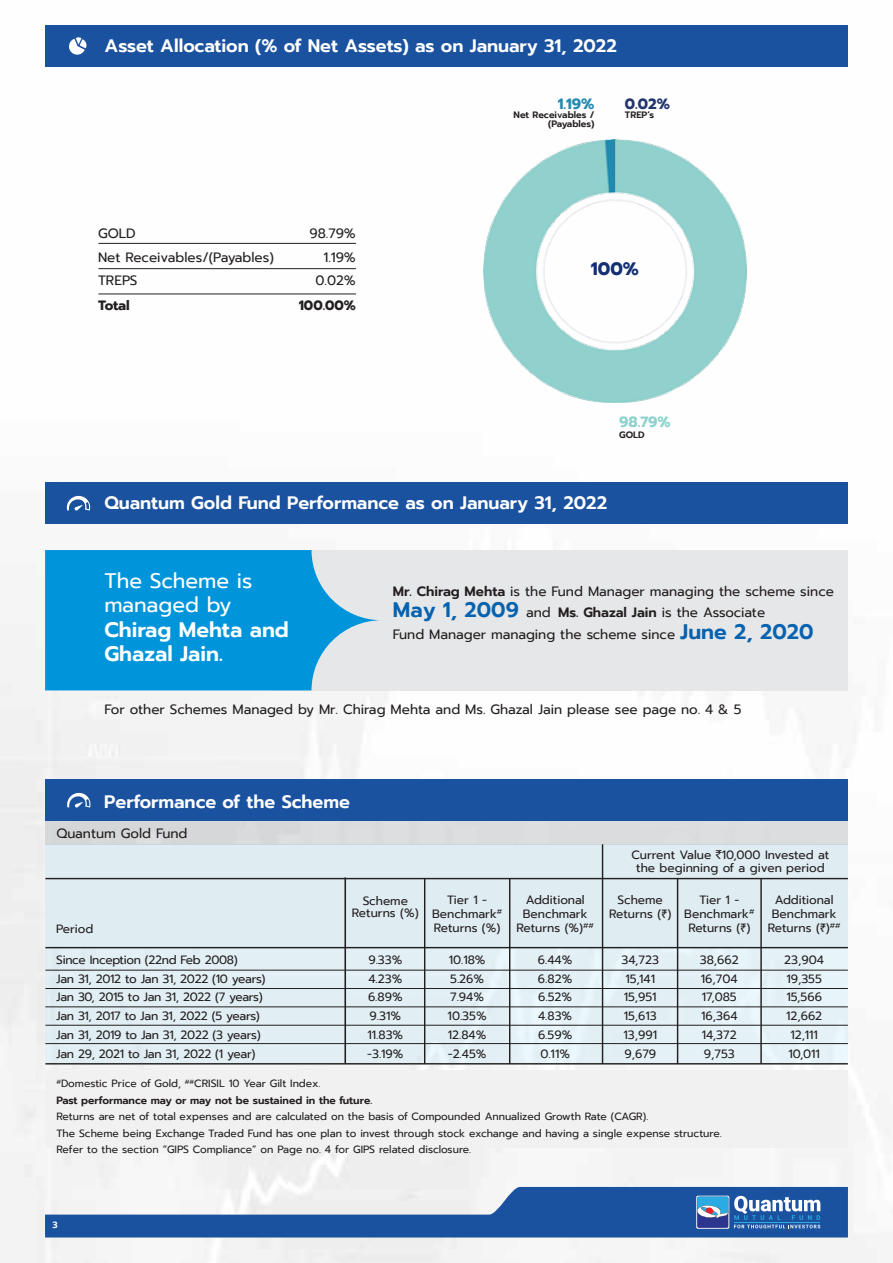
<style>
.page{position:relative;width:893px;height:1263px;background:#fff}
.page>*{position:absolute;margin:0;border:0;box-sizing:border-box;transform-origin:0 0}
.t1{font:600 21px/24.3px "Prompt";color:#fff}
.t2{font:21px/24.3px "Prompt";color:#fff}
.t3{font:600 18px "Prompt";color:#fff}
.t4{font:700 18px "Prompt";color:#132f71}
.t5{font:700 14.85px "Prompt";color:#8dd2ce}
.t6{font:700 14.85px "Prompt";color:#2489ae}
.t7{font:700 14.85px "Prompt";color:#24356e}
.t8{font:13.5px/23.2px "Prompt";color:#231f20}
.t9{font:700 13.5px "Prompt";color:#231f20}
.t10{font:12px/18.8px "Prompt";color:#231f20;text-align:center}
.t11{font:12px/18.8px "Prompt";letter-spacing:-.025em;color:#231f20}
.t12{font:10.5px/16.5px "Prompt";color:#231f20}
.t13{font:600 10.5px/16.5px "Prompt";color:#231f20}
.t14{font:600 9.3px/9.3px "Prompt";color:#231f20;text-align:right}
.t15{font:600 9px "Prompt";color:#fff}
.s1{font-weight:600}
.s2{font-weight:600;font-size:21px;color:#0562af}
.s3{font-family:"Rupee Foradian"}
.s4{font-weight:400}
</style>
<div class="page">
<img style="left:0;top:139px;width:890px;height:1124px">
<hr style="left:98px;top:243px;width:258px;height:1px;background:#231f20">
<hr style="left:98px;top:268px;width:258px;height:1px;background:#231f20">
<hr style="left:98px;top:293px;width:258px;height:1px;background:#231f20">
<div style="left:45px;top:25px;width:803px;height:42px;background:#1a52a0"></div>
<svg style="left:69px;top:37px;width:17px;height:18px"></svg>
<div style="left:273px;top:550px;width:575px;height:140px;background:#e6e7e8"></div>
<div style="left:45px;top:483px;width:803px;height:41px;background:#1a52a0"></div>
<svg style="left:67px;top:495px;width:23px;height:16px"></svg>
<svg style="left:45px;top:550px;width:335px;height:140px;fill:#0095da"></svg>
<div style="left:45px;top:821px;width:803px;height:24px;background:#dbdcdd"></div>
<div style="left:45px;top:845px;width:803px;height:219px;background:#dfecf2"></div>
<div style="left:45px;top:780px;width:803px;height:41px;background:#1a52a0"></div>
<hr style="left:45px;top:878px;width:803px;height:1px;background:#231f20">
<div style="left:45px;top:1070px;width:803px;height:77px;background:#f1f1f2"></div>
<hr style="left:45px;top:947px;width:803px;height:1px;background:#231f20">
<hr style="left:602px;top:844px;width:1px;height:220px;background:#231f20">
<hr style="left:677px;top:878px;width:1px;height:186px;background:#231f20">
<hr style="left:760px;top:878px;width:2px;height:186px;background:#231f20">
<hr style="left:424px;top:878px;width:1px;height:186px;background:#231f20">
<hr style="left:509px;top:878px;width:1px;height:186px;background:#231f20">
<hr style="left:344px;top:877px;width:2px;height:187px;background:#231f20">
<hr style="left:45px;top:1063px;width:803px;height:1px;background:#231f20">
<hr style="left:45px;top:970px;width:803px;height:1px;background:#231f20">
<hr style="left:45px;top:988px;width:803px;height:1px;background:#231f20">
<hr style="left:45px;top:1006px;width:803px;height:1px;background:#231f20">
<hr style="left:45px;top:1025px;width:803px;height:1px;background:#231f20">
<hr style="left:45px;top:1043px;width:803px;height:1px;background:#231f20">
<svg style="left:67px;top:792px;width:24px;height:16px"></svg>
<img style="left:484px;top:140px;width:262px;height:262px">
<svg style="left:45px;top:1187px;width:803px;height:50px"></svg>
<h2 class="t3" style="left:105px;top:33px;width:514px">Asset Allocation (% of Net Assets) as on January 31, 2022</h2>
<p class="t6" style="left:558px;top:93px;width:38px">1.19%</p>
<p class="t14" style="left:514px;top:110px;width:82px">Net Receivables / (Payables)</p>
<p class="t7" style="left:625px;top:93px;width:47px">0.02%</p>
<p class="t14" style="left:625px;top:110px;width:31px">TREP’s</p>
<p class="t8" style="left:98px;top:222px;width:177px">GOLD<br>Net Receivables/(Payables)<br>TREPS</p>
<p class="t8" style="left:310px;top:222px;width:48px;text-align:right">98.79%<br>1.19%<br>0.02%</p>
<p class="t9" style="left:98px;top:295px;width:33px">Total</p>
<p class="t9" style="left:299px;top:295px;width:59px">100.00%</p>
<h2 class="t4" style="left:591px;top:255px;width:50px">100%</h2>
<p class="t5" style="left:619px;top:411px;width:53px">98.79%</p>
<p class="t14" style="left:619px;top:430px;width:27px">GOLD</p>
<h2 class="t3" style="left:104px;top:490px;width:504px">Quantum Gold Fund Performance as on January 31, 2022</h2>
<h1 class="t2" style="left:104px;top:569px;width:150px">The Scheme is managed by</h1>
<h1 class="t1" style="left:104px;top:617px;width:186px">Chirag Mehta and<br>Ghazal Jain.</h1>
<p class="t8" style="left:393px;top:581px;width:443px;line-height:21.3px"><span class="s1">Mr. Chirag Mehta</span> is the Fund Manager managing the scheme since<br><span class="s2">May 1, 2009</span> and <span class="s1">Ms. Ghazal Jain</span> is the Associate<br>Fund Manager managing the scheme since <span class="s2">June 2, 2020</span></p>
<p class="t8" style="left:104px;top:698px;width:638px">For other Schemes Managed by Mr. Chirag Mehta and Ms. Ghazal Jain please see page no. 4 &amp; 5</p>
<h2 class="t3" style="left:104px;top:789px;width:247px">Performance of the Scheme</h2>
<p class="t8" style="left:56px;top:821px;width:133px">Quantum Gold Fund</p>
<p class="t10" style="left:632px;top:848px;width:199px;line-height:13.2px">Current Value <span class="s3">`</span>10,000 Invested at the beginning of a given period</p>
<p class="t10" style="left:352px;top:896px;width:68px;line-height:11.1px">Scheme<br>Returns (%)</p>
<p class="t10" style="left:432px;top:893px;width:72px;line-height:13.8px">Tier 1 -<br>Benchmark<sup>#<br></sup>Returns (%)</p>
<p class="t10" style="left:609px;top:893px;width:64px;line-height:14.1px">Scheme<br>Returns (₹)</p>
<p class="t10" style="left:684px;top:893px;width:72px;line-height:14.1px">Tier 1 -<br>Benchmark<sup>#<br></sup>Returns (₹)</p>
<p class="t10" style="left:516px;top:893px;width:79px;line-height:13.8px">Additional<br>Benchmark<br>Returns (%)<sup>##</sup></p>
<p class="t10" style="left:538px;top:950px;width:36px;text-align:justify">6.44% 6.82% 6.52% 4.83% 6.59% 0.11%</p>
<p class="t10" style="left:622px;top:950px;width:39px;text-align:left">34,723<br>15,141<br>15,951<br>15,613<br>13,991<br>9,679</p>
<p class="t10" style="left:700px;top:950px;width:41px;text-align:left">38,662<br>16,704<br>17,085<br>16,364<br>14,372<br>9,753</p>
<p class="t10" style="left:56px;top:919px;width:39px">Period</p>
<p class="t11" style="left:56px;top:950px;width:211px">Since Inception (22nd Feb 2008)<br>Jan 31, 2012 to Jan 31, 2022 (10 years)<br>Jan 30, 2015 to Jan 31, 2022 (7 years)<br>Jan 31, 2017 to Jan 31, 2022 (5 years)<br>Jan 31, 2019 to Jan 31, 2022 (3 years)<br>Jan 29, 2021 to Jan 31, 2022 (1 year)</p>
<p class="t10" style="left:367px;top:950px;width:38px;text-align:left">9.33%<br>4.23%<br>6.89%<br>9.31%<br>11.83% -3.19%</p>
<p class="t10" style="left:448px;top:950px;width:40px;text-align:left">10.18%<br>5.26%<br>7.94%<br>10.35%<br>12.84% -2.45%</p>
<p class="t13" style="left:56px;top:1075px;width:317px"><sup>#</sup><span class="s4">Domestic Price of Gold,</span> <sup>##</sup><span class="s4">CRISIL 10 Year Gilt Index.<br></span>Past performance may or may not be sustained in the future.</p>
<p class="t12" style="left:56px;top:1108px;width:667px">Returns are net of total expenses and are calculated on the basis of Compounded Annualized Growth Rate (CAGR).<br>The Scheme being Exchange Traded Fund has one plan to invest through stock exchange and having a single expense structure.<br>Refer to the section “GIPS Compliance” on Page no. 4 for GIPS related disclosure.</p>
<p class="t10" style="left:768px;top:893px;width:74px;line-height:14.1px">Additional<br>Benchmark<br>Returns (₹)<sup>##</sup></p>
<p class="t10" style="left:784px;top:950px;width:41px">23,904<br>19,355<br>15,566<br>12,662<br>12,111<br>10,011</p>
<p class="t15" style="left:53px;top:1218px;width:7px">3</p>
</div>
